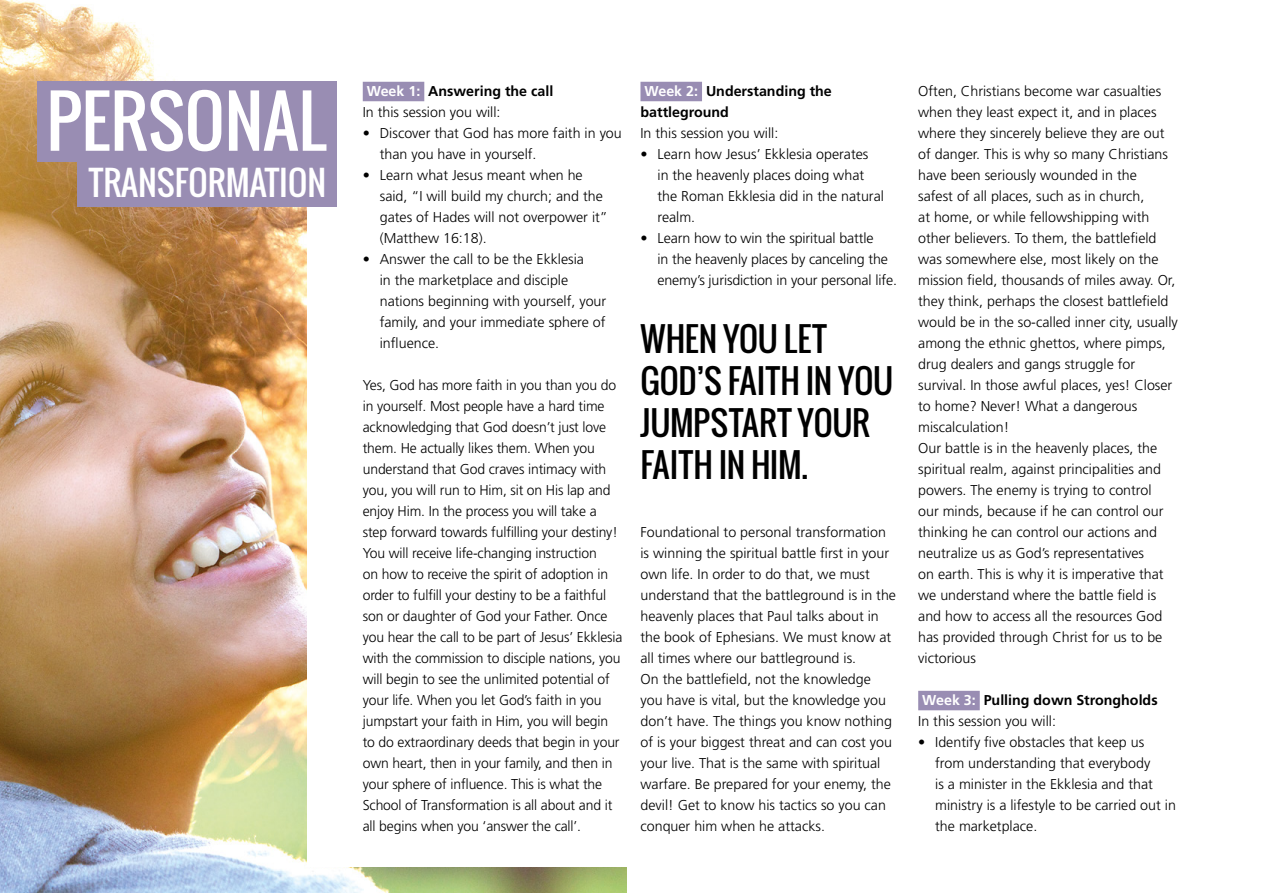
<style>
.page{position:relative;width:1263px;height:893px;background:#fff}
.page>*{position:absolute;margin:0;border:0;box-sizing:border-box;transform-origin:0 0}
.t1{font:69px "Oswald";color:#fff}
.t2{font:33.45px "Oswald";color:#fff}
.t3{font:33px/42px "Oswald";letter-spacing:-.01em;color:#000}
.t4{font:300 14.25px/21px "Frutiger LT Std";color:#000}
.t5{font:700 14.25px/21px "Frutiger LT Std";color:#000}
.s1{font-weight:700;color:#fff}
.s2{font-weight:700}
.s3{color:#fff}
.s4{font-weight:300}
</style>
<div class="page">
<img style="left:0;top:0;width:626px;height:893px">
<div style="left:307px;top:37px;width:956px;height:829px;background:#fff"></div>
<div style="left:918px;top:691px;width:62px;height:19px;background:#998db3"></div>
<div style="left:640px;top:82px;width:62px;height:19px;background:#998db3"></div>
<div style="left:363px;top:82px;width:61px;height:19px;background:#998db3"></div>
<div style="left:37px;top:81px;width:300px;height:81px;background:#998db3"></div>
<div style="left:77px;top:162px;width:260px;height:45px;background:#998db3"></div>
<h1 class="t1" style="left:46px;top:69px;width:281px">PERSONAL</h1>
<h2 class="t2" style="left:89px;top:158px;width:239px">TRANSFORMATION</h2>
<p class="t4" style="left:363px;top:81px;width:192px"><span class="s1">Week 1:</span> <span class="s2">Answering the call<br></span>In this session you will:</p>
<p class="t4" style="left:380px;top:123px;width:244px;text-indent:-17px">• Discover that God has more faith in you than you have in yourself.</p>
<p class="t4" style="left:380px;top:165px;width:230px;text-indent:-17px">• Learn what Jesus meant when he said, “I will build my church; and the gates of Hades will not overpower it” (Matthew 16:18).</p>
<p class="t4" style="left:380px;top:249px;width:228px;text-indent:-17px">• Answer the call to be the Ekklesia<br>in the marketplace and disciple nations beginning with yourself, your family, and your immediate sphere of influence.</p>
<p class="t4" style="left:363px;top:375px;width:261px">Yes, God has more faith in you than you do in yourself. Most people have a hard time acknowledging that God doesn’t just love them. He actually likes them. When you understand that God craves intimacy with you, you will run to Him, sit on His lap and enjoy Him. In the process you will take a step forward towards fulfilling your destiny!<br>You will receive life-changing instruction<br>on how to receive the spirit of adoption in order to fulfill your destiny to be a faithful son or daughter of God your Father. Once you hear the call to be part of Jesus’ Ekklesia with the commission to disciple nations, you will begin to see the unlimited potential of your life. When you let God’s faith in you jumpstart your faith in Him, you will begin to do extraordinary deeds that begin in your own heart, then in your family, and then in your sphere of influence. This is what the School of Transformation is all about and it all begins when you ‘answer the call’.</p>
<p class="t5" style="left:640px;top:81px;width:193px"><span class="s3">Week 2:</span> Understanding the battleground</p>
<p class="t4" style="left:640px;top:123px;width:139px">In this session you will:</p>
<p class="t4" style="left:657px;top:144px;width:228px;text-indent:-17px">• Learn how Jesus’ Ekklesia operates<br>in the heavenly places doing what the Roman Ekklesia did in the natural realm.</p>
<p class="t4" style="left:657px;top:228px;width:241px;text-indent:-17px">• Learn how to win the spiritual battle<br>in the heavenly places by canceling the enemy’s jurisdiction in your personal life.</p>
<h3 class="t3" style="left:640px;top:317px;width:254px">WHEN YOU LET<br>GOD’S FAITH IN YOU<br>JUMPSTART YOUR<br>FAITH IN HIM.</h3>
<p class="t4" style="left:640px;top:522px;width:257px">Foundational to personal transformation is winning the spiritual battle first in your own life. In order to do that, we must understand that the battleground is in the heavenly places that Paul talks about in the book of Ephesians. We must know at all times where our battleground is.<br>On the battlefield, not the knowledge you have is vital, but the knowledge you don’t have. The things you know nothing of is your biggest threat and can cost you your live. That is the same with spiritual warfare. Be prepared for your enemy, the devil! Get to know his tactics so you can conquer him when he attacks.</p>
<p class="t4" style="left:918px;top:81px;width:261px">Often, Christians become war casualties when they least expect it, and in places where they sincerely believe they are out of danger. This is why so many Christians have been seriously wounded in the<br>safest of all places, such as in church,<br>at home, or while fellowshipping with other believers. To them, the battlefield was somewhere else, most likely on the mission field, thousands of miles away. Or, they think, perhaps the closest battlefield would be in the so-called inner city, usually among the ethnic ghettos, where pimps, drug dealers and gangs struggle for survival. In those awful places, yes! Closer to home? Never! What a dangerous miscalculation!<br>Our battle is in the heavenly places, the spiritual realm, against principalities and powers. The enemy is trying to control<br>our minds, because if he can control our thinking he can control our actions and neutralize us as God’s representatives<br>on earth. This is why it is imperative that we understand where the battle field is and how to access all the resources God has provided through Christ for us to be victorious</p>
<p class="t5" style="left:918px;top:690px;width:241px"><span class="s3">Week 3:</span> Pulling down Strongholds<br><span class="s4">In this session you will:</span></p>
<p class="t4" style="left:935px;top:732px;width:242px;text-indent:-17px">• Identify five obstacles that keep us from understanding that everybody<br>is a minister in the Ekklesia and that ministry is a lifestyle to be carried out in the marketplace.</p>
</div>
